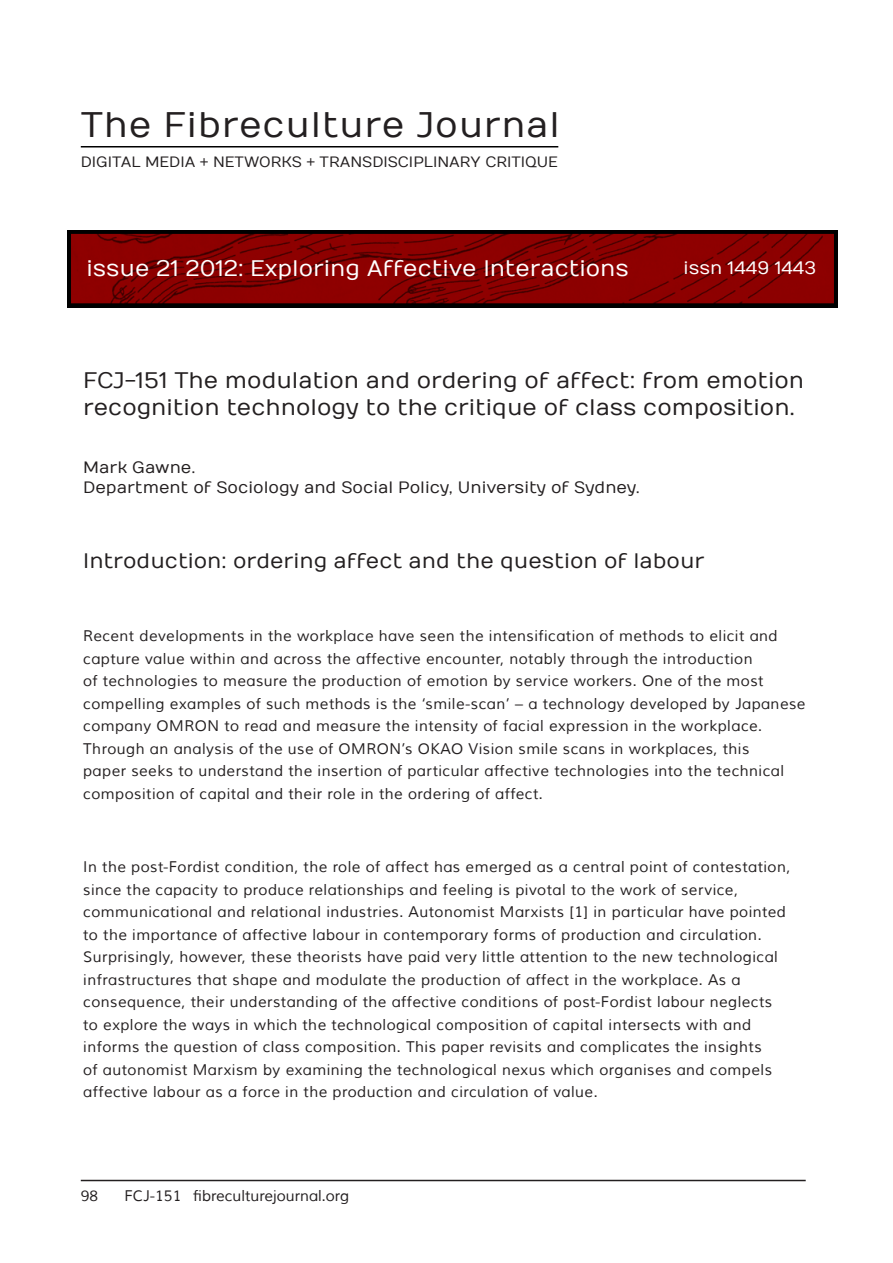
<style>
.page{position:relative;width:893px;height:1263px;background:#fff}
.page>*{position:absolute;margin:0;border:0;box-sizing:border-box;transform-origin:0 0}
.t1{font:35.55px "Numans";letter-spacing:.02em;color:#231f20}
.Paper_Heading{font:22.5px/27px "Numans";color:#231f20}
.t2{font:22.5px "Numans";color:#fff}
.Heading_Para{font:21px "Numans";color:#231f20}
.t3{font:18px "Numans";color:#fff}
.Paragraph_Style_1{font:16.5px/19.5px "Numans";color:#231f20}
.FCJ18_Para{font:15px/22.5px "Muli";letter-spacing:.03em;color:#231f20}
.t4{font:15px "Numans";color:#231f20}
.FCJ18_Para-2{font:15px "Muli";color:#231f20}
</style>
<div class="page">
<hr style="left:81px;top:1180px;width:725px;height:1px;background:#231f20">
<hr style="left:81px;top:146px;width:477px;height:1px;background:#000">
<img style="left:68px;top:230px;width:769px;height:78px">
<p class="t1" style="left:81px;top:105px;width:480px">The Fibreculture Journal</p>
<p class="t4" style="left:81px;top:153px;width:479px">DIGITAL MEDIA + NETWORKS + TRANSDISCIPLINARY CRITIQUE</p>
<p class="t2" style="left:86px;top:255px;width:544px">issue 21 2012: Exploring Affective Interactions</p>
<p class="t3" style="left:684px;top:258px;width:134px">issn 1449 1443</p>
<p class="Paper_Heading" style="left:83px;top:367px;width:722px">FCJ-151 The modulation and ordering of affect: from emotion recognition technology to the critique of class composition.</p>
<p class="Paragraph_Style_1" style="left:83px;top:458px;width:558px">Mark Gawne.<br>Department of Sociology and Social Policy, University of Sydney.</p>
<p class="Heading_Para" style="left:83px;top:548px;width:623px">Introduction: ordering affect and the question of labour</p>
<p class="FCJ18_Para" style="left:83px;top:625px;width:724px">Recent developments in the workplace have seen the intensification of methods to elicit and capture value within and across the affective encounter, notably through the introduction<br>of technologies to measure the production of emotion by service workers. One of the most compelling examples of such methods is the ‘smile-scan’ – a technology developed by Japanese company OMRON to read and measure the intensity of facial expression in the workplace.<br>Through an analysis of the use of OMRON’s OKAO Vision smile scans in workplaces, this<br>paper seeks to understand the insertion of particular affective technologies into the technical composition of capital and their role in the ordering of affect.</p>
<p class="FCJ18_Para" style="left:83px;top:856px;width:709px">In the post-Fordist condition, the role of affect has emerged as a central point of contestation, since the capacity to produce relationships and feeling is pivotal to the work of service, communicational and relational industries. Autonomist Marxists [1] in particular have pointed to the importance of affective labour in contemporary forms of production and circulation.<br>Surprisingly, however, these theorists have paid very little attention to the new technological infrastructures that shape and modulate the production of affect in the workplace. As a consequence, their understanding of the affective conditions of post-Fordist labour neglects to explore the ways in which the technological composition of capital intersects with and informs the question of class composition. This paper revisits and complicates the insights<br>of autonomist Marxism by examining the technological nexus which organises and compels affective labour as a force in the production and circulation of value.</p>
<p class="FCJ18_Para" style="left:81px;top:1185px;width:19px">98</p>
<p class="FCJ18_Para-2" style="left:124px;top:1187px;width:226px">FCJ-151 fibreculturejournal.org</p>
</div>
